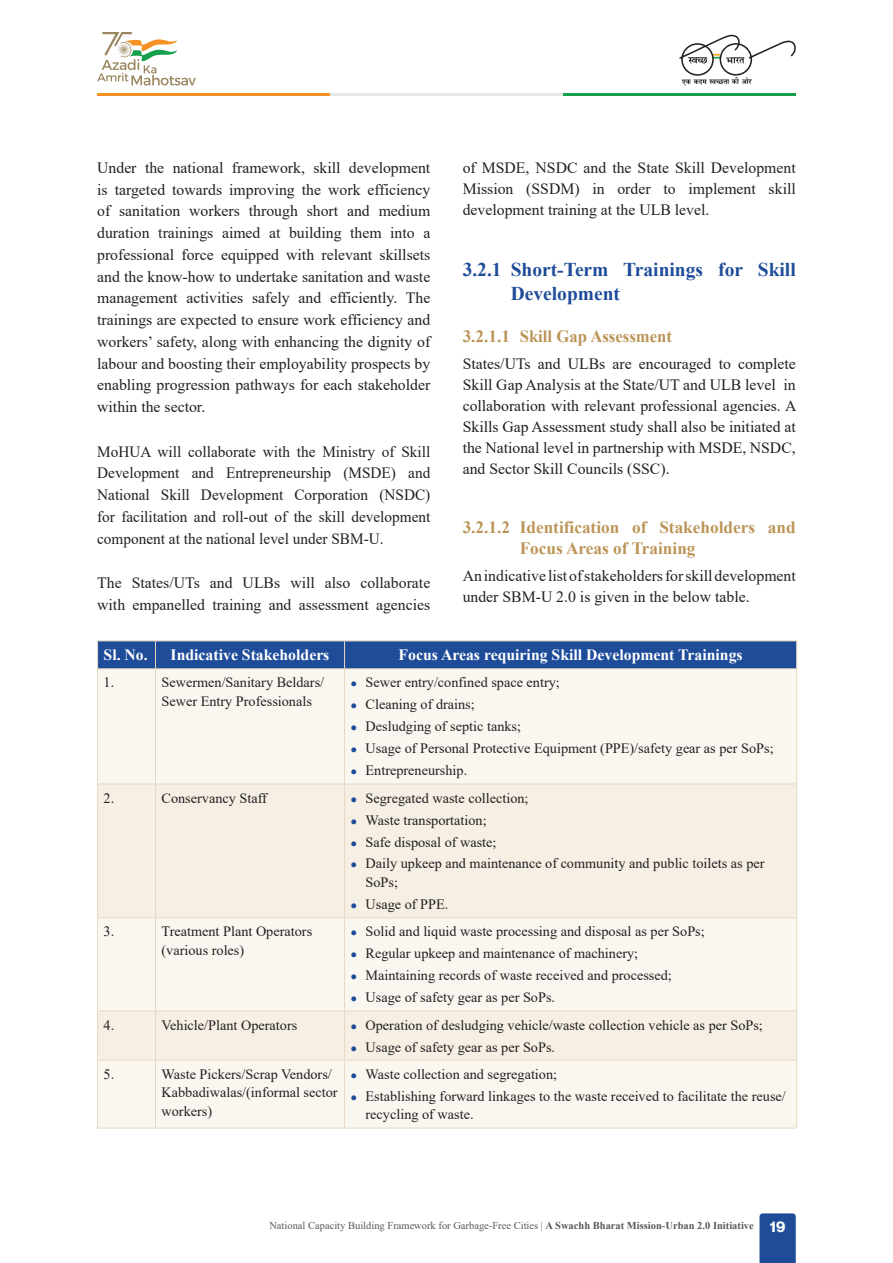
<style>
.page{position:relative;width:893px;height:1263px;background:#fff}
.page>*{position:absolute;margin:0;border:0;box-sizing:border-box;transform-origin:0 0}
.t1{font:700 19.5px/23.4px "Times New Roman";color:#1e4c99}
.t2{font:700 17.25px/20.7px "Times New Roman";color:#bb9557}
.t3{font:15.75px/21.8px "Times New Roman";color:#231f20;text-align:justify}
.t4{font:700 15.75px "Times New Roman";color:#fff}
.t5{font:14.25px/18.8px "Times New Roman";color:#231f20}
.t6{font:10.5px "Times New Roman";color:#57585a}
.s1{font-size:11.25px;color:#1e4c99}
.s2{font-weight:700}
.s3{font-family:"Neue Montreal";font-weight:700;font-size:15px;color:#fff}
</style>
<div class="page">
<svg style="left:759px;top:1213px;width:37px;height:50px;background:#24519c"></svg>
<svg style="left:97px;top:32px;width:99px;height:53px"></svg>
<svg style="left:679px;top:35px;width:117px;height:51px"></svg>
<hr style="left:97px;top:93px;width:233px;height:3px;background:#f59223">
<hr style="left:330px;top:93px;width:233px;height:3px;background:#e6e7e9">
<hr style="left:563px;top:93px;width:233px;height:3px;background:#16a04c">
<div style="left:98px;top:669px;width:698px;height:459px;background:#faf7f1"></div>
<svg style="left:98px;top:785px;width:698px;height:275px;fill:#f5efe4"></svg>
<hr style="left:97px;top:640px;width:59px;height:1px;background:#e8d8c1">
<hr style="left:156px;top:640px;width:189px;height:1px;background:#e8d8c1">
<hr style="left:345px;top:640px;width:452px;height:1px;background:#e8d8c1">
<div style="left:97px;top:641px;width:700px;height:27px;background:#1e4c99"></div>
<hr style="left:97px;top:668px;width:59px;height:1px;background:#e8d8c1">
<hr style="left:97px;top:669px;width:1px;height:115px;background:#e8d8c1">
<hr style="left:156px;top:668px;width:189px;height:1px;background:#e8d8c1">
<hr style="left:155px;top:669px;width:1px;height:115px;background:#e8d8c1">
<hr style="left:345px;top:668px;width:452px;height:1px;background:#e8d8c1">
<hr style="left:344px;top:669px;width:1px;height:115px;background:#e8d8c1">
<hr style="left:796px;top:669px;width:1px;height:115px;background:#e8d8c1">
<hr style="left:97px;top:784px;width:59px;height:1px;background:#e8d8c1">
<hr style="left:97px;top:784px;width:1px;height:133px;background:#e8d8c1">
<hr style="left:156px;top:784px;width:189px;height:1px;background:#e8d8c1">
<hr style="left:155px;top:784px;width:1px;height:133px;background:#e8d8c1">
<hr style="left:345px;top:784px;width:452px;height:1px;background:#e8d8c1">
<hr style="left:344px;top:784px;width:1px;height:133px;background:#e8d8c1">
<hr style="left:796px;top:784px;width:1px;height:133px;background:#e8d8c1">
<hr style="left:97px;top:917px;width:59px;height:1px;background:#e8d8c1">
<hr style="left:97px;top:918px;width:1px;height:93px;background:#e8d8c1">
<hr style="left:156px;top:917px;width:189px;height:1px;background:#e8d8c1">
<hr style="left:155px;top:918px;width:1px;height:93px;background:#e8d8c1">
<hr style="left:345px;top:917px;width:452px;height:1px;background:#e8d8c1">
<hr style="left:344px;top:918px;width:1px;height:93px;background:#e8d8c1">
<hr style="left:796px;top:918px;width:1px;height:93px;background:#e8d8c1">
<hr style="left:97px;top:1011px;width:59px;height:1px;background:#e8d8c1">
<hr style="left:97px;top:1011px;width:1px;height:49px;background:#e8d8c1">
<hr style="left:156px;top:1011px;width:189px;height:1px;background:#e8d8c1">
<hr style="left:155px;top:1011px;width:1px;height:49px;background:#e8d8c1">
<hr style="left:345px;top:1011px;width:452px;height:1px;background:#e8d8c1">
<hr style="left:344px;top:1011px;width:1px;height:49px;background:#e8d8c1">
<hr style="left:796px;top:1011px;width:1px;height:49px;background:#e8d8c1">
<hr style="left:97px;top:1060px;width:59px;height:1px;background:#e8d8c1">
<hr style="left:97px;top:1060px;width:1px;height:68px;background:#e8d8c1">
<hr style="left:156px;top:1060px;width:189px;height:1px;background:#e8d8c1">
<hr style="left:155px;top:1060px;width:1px;height:68px;background:#e8d8c1">
<hr style="left:345px;top:1060px;width:452px;height:1px;background:#e8d8c1">
<hr style="left:344px;top:1060px;width:1px;height:68px;background:#e8d8c1">
<hr style="left:796px;top:1060px;width:1px;height:68px;background:#e8d8c1">
<hr style="left:97px;top:1128px;width:700px;height:1px;background:#e8d8c1">
<p class="t3" style="left:97px;top:157px;width:335px">Under the national framework, skill development is targeted towards improving the work efficiency of sanitation workers through short and medium duration trainings aimed at building them into a professional force equipped with relevant skillsets and the know-how to undertake sanitation and waste management activities safely and efficiently. The trainings are expected to ensure work efficiency and workers’ safety, along with enhancing the dignity of labour and boosting their employability prospects by enabling progression pathways for each stakeholder within the sector.</p>
<p class="t3" style="left:97px;top:440px;width:335px">MoHUA will collaborate with the Ministry of Skill Development and Entrepreneurship (MSDE) and National Skill Development Corporation (NSDC) for facilitation and roll-out of the skill development component at the national level under SBM-U.</p>
<p class="t3" style="left:97px;top:572px;width:335px">The States/UTs and ULBs will also collaborate with empanelled training and assessment agencies</p>
<p class="t3" style="left:463px;top:157px;width:335px;line-height:21px">of MSDE, NSDC and the State Skill Development Mission (SSDM) in order to implement skill development training at the ULB level.</p>
<p class="t1" style="left:511px;top:258px;width:287px;text-indent:-48px">3.2.1 Short-Term Trainings for Skill<br>Development</p>
<p class="t2" style="left:463px;top:326px;width:211px">3.2.1.1 Skill Gap Assessment</p>
<p class="t3" style="left:463px;top:353px;width:335px;line-height:21px">States/UTs and ULBs are encouraged to complete Skill Gap Analysis at the State/UT and ULB level in collaboration with relevant professional agencies. A Skills Gap Assessment study shall also be initiated at the National level in partnership with MSDE, NSDC, and Sector Skill Councils (SSC).</p>
<p class="t2" style="left:520px;top:517px;width:278px;text-indent:-57px">3.2.1.2 Identification of Stakeholders and<br>Focus Areas of Training</p>
<p class="t3" style="left:463px;top:565px;width:335px;line-height:21px">An indicative list of stakeholders for skill development under SBM-U 2.0 is given in the below table.</p>
<p class="t4" style="left:104px;top:646px;width:46px">Sl. No.</p>
<p class="t4" style="left:171px;top:646px;width:160px">Indicative Stakeholders</p>
<p class="t4" style="left:399px;top:646px;width:346px">Focus Areas requiring Skill Development Trainings</p>
<p class="t5" style="left:104px;top:673px;width:12px">1.</p>
<p class="t5" style="left:162px;top:673px;width:164px">Sewermen/Sanitary Beldars/<br>Sewer Entry Professionals</p>
<p class="t5" style="left:351px;top:673px;width:211px"><span class="s1">●</span> Sewer entry/confined space entry;</p>
<p class="t5" style="left:351px;top:695px;width:126px"><span class="s1">●</span> Cleaning of drains;</p>
<p class="t5" style="left:351px;top:717px;width:172px"><span class="s1">●</span> Desludging of septic tanks;</p>
<p class="t5" style="left:351px;top:739px;width:425px"><span class="s1">●</span> Usage of Personal Protective Equipment (PPE)/safety gear as per SoPs;</p>
<p class="t5" style="left:351px;top:761px;width:118px"><span class="s1">●</span> Entrepreneurship.</p>
<p class="t5" style="left:104px;top:788px;width:12px">2.</p>
<p class="t5" style="left:162px;top:788px;width:107px">Conservancy Staff</p>
<p class="t5" style="left:351px;top:788px;width:180px"><span class="s1">●</span> Segregated waste collection;</p>
<p class="t5" style="left:351px;top:810px;width:138px"><span class="s1">●</span> Waste transportation;</p>
<p class="t5" style="left:351px;top:832px;width:148px"><span class="s1">●</span> Safe disposal of waste;</p>
<p class="t5" style="left:366px;top:854px;width:400px;text-indent:-15px"><span class="s1">●</span> Daily upkeep and maintenance of community and public toilets as per<br>SoPs;</p>
<p class="t5" style="left:351px;top:895px;width:99px"><span class="s1">●</span> Usage of PPE.</p>
<p class="t5" style="left:104px;top:922px;width:12px">3.</p>
<p class="t5" style="left:162px;top:922px;width:152px">Treatment Plant Operators (various roles)</p>
<p class="t5" style="left:351px;top:922px;width:356px"><span class="s1">●</span> Solid and liquid waste processing and disposal as per SoPs;</p>
<p class="t5" style="left:351px;top:944px;width:289px"><span class="s1">●</span> Regular upkeep and maintenance of machinery;</p>
<p class="t5" style="left:351px;top:966px;width:323px"><span class="s1">●</span> Maintaining records of waste received and processed;</p>
<p class="t5" style="left:351px;top:988px;width:206px"><span class="s1">●</span> Usage of safety gear as per SoPs.</p>
<p class="t5" style="left:104px;top:1015px;width:12px">4.</p>
<p class="t5" style="left:162px;top:1015px;width:137px">Vehicle/Plant Operators</p>
<p class="t5" style="left:351px;top:1015px;width:414px"><span class="s1">●</span> Operation of desludging vehicle/waste collection vehicle as per SoPs;</p>
<p class="t5" style="left:351px;top:1037px;width:206px"><span class="s1">●</span> Usage of safety gear as per SoPs.</p>
<p class="t5" style="left:104px;top:1064px;width:12px">5.</p>
<p class="t5" style="left:162px;top:1064px;width:178px">Waste Pickers/Scrap Vendors/<br>Kabbadiwalas/(informal sector workers)</p>
<p class="t5" style="left:351px;top:1064px;width:208px"><span class="s1">●</span> Waste collection and segregation;</p>
<p class="t5" style="left:366px;top:1086px;width:422px;text-indent:-15px"><span class="s1">●</span> Establishing forward linkages to the waste received to facilitate the reuse/ recycling of waste.</p>
<p class="t6" style="left:269px;top:1220px;width:517px">National Capacity Building Framework for Garbage-Free Cities | <span class="s2">A Swachh Bharat Mission-Urban 2.0 Initiative</span> <span class="s3">19</span></p>
</div>
